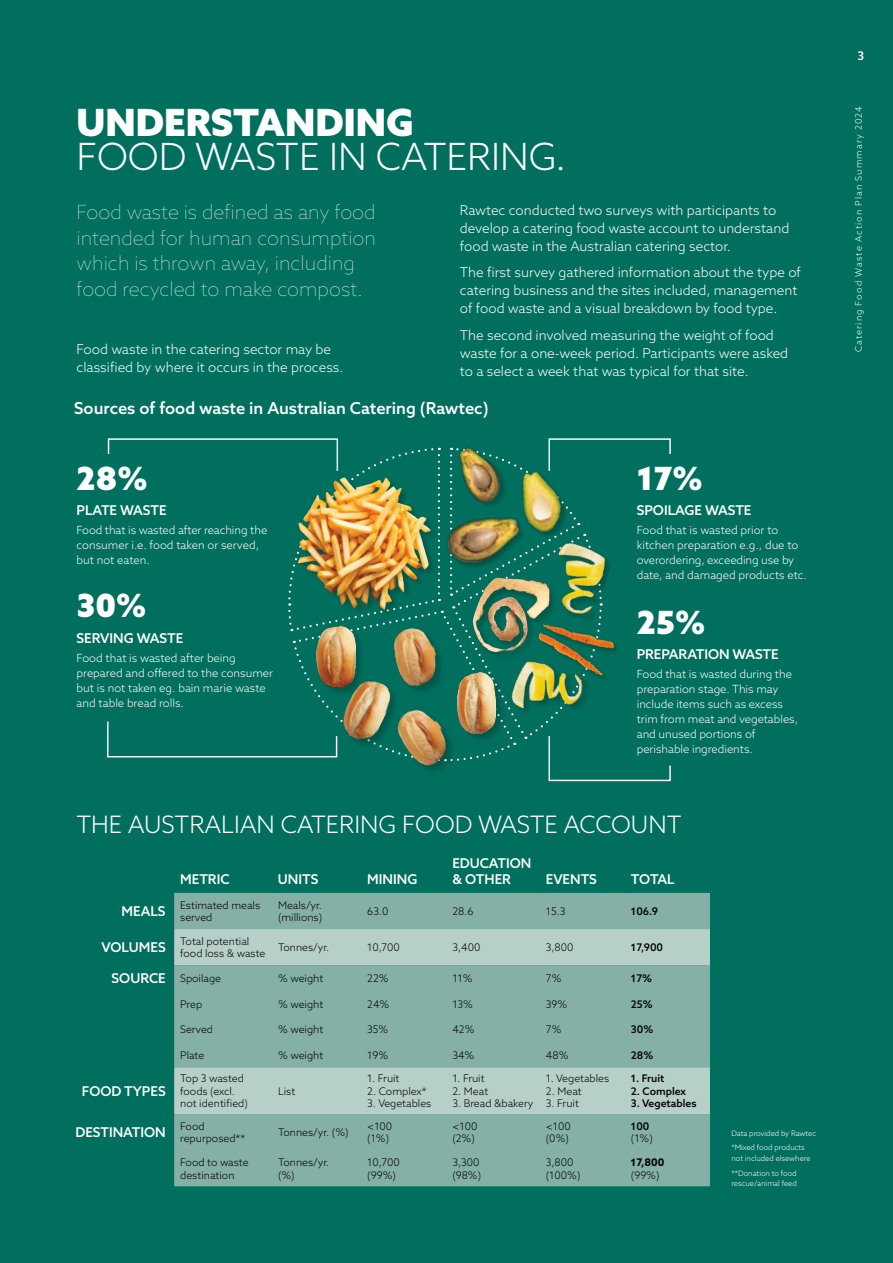
<style>
.page{position:relative;width:893px;height:1263px;background:#006f5d}
.page>*{position:absolute;margin:0;border:0;box-sizing:border-box;transform-origin:0 0}
.t1{font:300 37.5px "Azo Sans";color:#fff}
.t2{font:900 37.5px "Azo Sans";color:#fff}
.t3{font:900 31.95px "Azo Sans";color:#fff}
.t4{font:300 24px "Azo Sans";color:#fff}
.t5{font:100 19.5px/25.5px "Azo Sans";color:#fff}
.t6{font:500 16.5px "Azo Sans";color:#fff}
.t7{font:300 13.5px/18px "Azo Sans";color:#fff}
.t8{font:500 13.5px/16.2px "Azo Sans";color:#fff}
.t9{font:500 12px "Azo Sans";color:#fff}
.t10{font:300 11.25px/15px "Azo Sans";letter-spacing:-.005em;color:#fff}
.t11{font:300 10.5px/12.6px "Azo Sans";color:#000}
.t12{font:500 10.5px "Azo Sans";color:#000}
.t13{font:700 10.5px "Azo Sans";color:#000}
.t14{font:300 9px "Azo Sans";letter-spacing:.12em;color:#fff}
.t15{font:300 7.5px/14.7px "Azo Sans";letter-spacing:-.005em;color:#fff}
.s1{font-weight:500;font-size:13.5px;color:#fff}
</style>
<div class="page">
<svg style="left:107px;top:438px;width:564px;height:344px"></svg>
<div style="left:174px;top:893px;width:536px;height:293px;background:#84b0a6"></div>
<svg style="left:174px;top:929px;width:536px;height:185px;background:#9abdb5"></svg>
<div style="left:316px;top:626px;width:49px;height:71px;background:#000;opacity:.2"></div>
<img style="left:316px;top:626px;width:39px;height:61px">
<div style="left:395px;top:628px;width:51px;height:68px;background:#006f5d"></div>
<img style="left:388px;top:623px;width:55px;height:67px">
<div style="left:398px;top:709px;width:59px;height:66px;background:#006f5d"></div>
<img style="left:390px;top:701px;width:66px;height:70px">
<div style="left:343px;top:682px;width:57px;height:67px;background:#000;opacity:.2"></div>
<img style="left:336px;top:674px;width:61px;height:72px">
<div style="left:458px;top:673px;width:48px;height:71px;background:#000;opacity:.2"></div>
<img style="left:458px;top:673px;width:38px;height:61px">
<div style="left:299px;top:477px;width:140px;height:140px;background:#000;opacity:.2"></div>
<img style="left:294px;top:474px;width:145px;height:138px">
<img style="left:537px;top:536px;width:78px;height:61px">
<img style="left:505px;top:661px;width:87px;height:68px">
<img style="left:462px;top:570px;width:97px;height:91px">
<div style="left:539px;top:632px;width:73px;height:52px;background:#006d5b"></div>
<img style="left:534px;top:673px;width:70px;height:10px">
<img style="left:532px;top:597px;width:88px;height:76px">
<h1 class="t2" style="left:77px;top:108px;width:339px">UNDERSTANDING</h1>
<h1 class="t1" style="left:77px;top:140px;width:491px">FOOD WASTE IN CATERING.</h1>
<h3 class="t5" style="left:77px;top:201px;width:301px">Food waste is defined as any food intended for human consumption which is thrown away, including food recycled to make compost.</h3>
<p class="t7" style="left:460px;top:202px;width:331px">Rawtec conducted two surveys with participants to develop a catering food waste account to understand food waste in the Australian catering sector.</p>
<p class="t7" style="left:460px;top:264px;width:343px">The first survey gathered information about the type of catering business and the sites included, management of food waste and a visual breakdown by food type.</p>
<p class="t7" style="left:460px;top:327px;width:330px">The second involved measuring the weight of food waste for a one-week period. Participants were asked to a select a week that was typical for that site.</p>
<p class="t7" style="left:77px;top:341px;width:269px">Food waste in the catering sector may be classified by where it occurs in the process.</p>
<p class="t6" style="left:74px;top:401px;width:416px">Sources of food waste in Australian Catering (Rawtec)</p>
<h2 class="t3" style="left:77px;top:466px;width:73px">28%</h2>
<p class="t8" style="left:77px;top:503px;width:92px">PLATE WASTE</p>
<p class="t10" style="left:77px;top:524px;width:192px">Food that is wasted after reaching the consumer i.e. food taken or served, but not eaten.</p>
<h2 class="t3" style="left:77px;top:593px;width:71px">30%</h2>
<p class="t8" style="left:77px;top:631px;width:108px">SERVING WASTE</p>
<p class="t10" style="left:77px;top:651px;width:198px">Food that is wasted after being prepared and offered to the consumer but is not taken eg. bain marie waste and table bread rolls.</p>
<h2 class="t3" style="left:637px;top:466px;width:67px">17%</h2>
<p class="t8" style="left:637px;top:503px;width:116px">SPOILAGE WASTE</p>
<p class="t10" style="left:637px;top:524px;width:172px">Food that is wasted prior to kitchen preparation e.g., due to overordering, exceeding use by date, and damaged products etc.</p>
<h2 class="t3" style="left:637px;top:610px;width:70px">25%</h2>
<p class="t8" style="left:637px;top:647px;width:143px">PREPARATION WASTE</p>
<p class="t10" style="left:637px;top:668px;width:163px">Food that is wasted during the preparation stage. This may include items such as excess trim from meat and vegetables, and unused portions of perishable ingredients.</p>
<h3 class="t4" style="left:76px;top:814px;width:607px">THE AUSTRALIAN CATERING FOOD WASTE ACCOUNT</h3>
<p class="t8" style="left:180px;top:873px;width:51px">METRIC</p>
<p class="t8" style="left:278px;top:873px;width:42px">UNITS</p>
<p class="t8" style="left:367px;top:873px;width:52px">MINING</p>
<p class="t8" style="left:452px;top:856px;width:81px">EDUCATION &amp; OTHER</p>
<p class="t8" style="left:546px;top:873px;width:53px">EVENTS</p>
<p class="t8" style="left:631px;top:873px;width:45px">TOTAL</p>
<p class="t8" style="left:122px;top:904px;width:46px">MEALS</p>
<p class="t11" style="left:180px;top:899px;width:81px">Estimated meals served</p>
<p class="t11" style="left:278px;top:899px;width:46px">Meals/yr. (millions)</p>
<p class="t11" style="left:367px;top:906px;width:23px">63.0</p>
<p class="t11" style="left:452px;top:906px;width:23px">28.6</p>
<p class="t11" style="left:546px;top:906px;width:21px">15.3</p>
<p class="t12" style="left:631px;top:907px;width:29px">106.9</p>
<p class="t8" style="left:102px;top:940px;width:66px">VOLUMES</p>
<p class="t11" style="left:180px;top:935px;width:87px">Total potential food loss &amp; waste</p>
<p class="t11" style="left:278px;top:942px;width:53px">Tonnes/yr.</p>
<p class="t11" style="left:367px;top:942px;width:34px">10,700</p>
<p class="t11" style="left:452px;top:942px;width:30px">3,400</p>
<p class="t11" style="left:546px;top:942px;width:29px">3,800</p>
<p class="t12" style="left:631px;top:943px;width:34px">17,900</p>
<p class="t11" style="left:112px;top:973px;width:111px"><span class="s1">SOURCE</span> Spoilage</p>
<p class="t11" style="left:278px;top:973px;width:47px">% weight</p>
<p class="t11" style="left:367px;top:973px;width:23px">22%</p>
<p class="t11" style="left:452px;top:973px;width:22px">11%</p>
<p class="t11" style="left:546px;top:973px;width:17px">7%</p>
<p class="t12" style="left:631px;top:974px;width:23px">17%</p>
<p class="t11" style="left:180px;top:998px;width:24px">Prep</p>
<p class="t11" style="left:278px;top:998px;width:47px">% weight</p>
<p class="t11" style="left:367px;top:998px;width:24px">24%</p>
<p class="t11" style="left:452px;top:998px;width:22px">13%</p>
<p class="t11" style="left:546px;top:998px;width:23px">39%</p>
<p class="t12" style="left:631px;top:999px;width:23px">25%</p>
<p class="t11" style="left:180px;top:1024px;width:34px">Served</p>
<p class="t11" style="left:278px;top:1024px;width:47px">% weight</p>
<p class="t11" style="left:367px;top:1024px;width:23px">35%</p>
<p class="t11" style="left:452px;top:1024px;width:24px">42%</p>
<p class="t11" style="left:546px;top:1024px;width:17px">7%</p>
<p class="t12" style="left:631px;top:1025px;width:24px">30%</p>
<p class="t11" style="left:180px;top:1049px;width:26px">Plate</p>
<p class="t11" style="left:278px;top:1049px;width:47px">% weight</p>
<p class="t11" style="left:367px;top:1049px;width:23px">19%</p>
<p class="t11" style="left:452px;top:1049px;width:24px">34%</p>
<p class="t11" style="left:546px;top:1049px;width:24px">48%</p>
<p class="t12" style="left:631px;top:1050px;width:24px">28%</p>
<p class="t8" style="left:82px;top:1084px;width:85px">FOOD TYPES</p>
<p class="t11" style="left:180px;top:1073px;width:69px">Top 3 wasted foods (excl. not identified)</p>
<p class="t11" style="left:546px;top:1073px;width:65px">1. Vegetables</p>
<p class="t11" style="left:546px;top:1085px;width:37px">2. Meat</p>
<p class="t11" style="left:546px;top:1098px;width:35px">3. Fruit</p>
<p class="t11" style="left:367px;top:1073px;width:34px">1. Fruit</p>
<p class="t11" style="left:367px;top:1085px;width:61px">2. Complex*</p>
<p class="t11" style="left:367px;top:1098px;width:66px">3. Vegetables</p>
<p class="t11" style="left:452px;top:1073px;width:34px">1. Fruit</p>
<p class="t11" style="left:452px;top:1085px;width:37px">2. Meat</p>
<p class="t11" style="left:452px;top:1098px;width:83px">3. Bread &amp;bakery</p>
<p class="t12" style="left:631px;top:1074px;width:35px">1. Fruit</p>
<p class="t12" style="left:631px;top:1086px;width:57px">2. Complex</p>
<p class="t12" style="left:631px;top:1099px;width:67px">3. Vegetables</p>
<p class="t11" style="left:278px;top:1085px;width:19px">List</p>
<p class="t8" style="left:75px;top:1125px;width:92px">DESTINATION</p>
<p class="t11" style="left:180px;top:1120px;width:67px">Food repurposed**</p>
<p class="t11" style="left:278px;top:1127px;width:72px">Tonnes/yr. (%)</p>
<p class="t11" style="left:367px;top:1120px;width:27px">&lt;100 (1%)</p>
<p class="t11" style="left:452px;top:1120px;width:27px">&lt;100 (2%)</p>
<p class="t11" style="left:546px;top:1120px;width:27px">&lt;100 (0%)</p>
<p class="t12" style="left:631px;top:1122px;width:20px">100</p>
<p class="t11" style="left:631px;top:1133px;width:23px">(1%)</p>
<p class="t11" style="left:180px;top:1157px;width:70px">Food to waste destination</p>
<p class="t11" style="left:278px;top:1157px;width:53px">Tonnes/yr. (%)</p>
<p class="t11" style="left:367px;top:1157px;width:34px">10,700 (99%)</p>
<p class="t11" style="left:452px;top:1157px;width:30px">3,300 (98%)</p>
<p class="t11" style="left:546px;top:1157px;width:36px">3,800 (100%)</p>
<p class="t13" style="left:631px;top:1158px;width:35px">17,800</p>
<p class="t11" style="left:631px;top:1169px;width:30px">(99%)</p>
<p class="t15" style="left:731px;top:1126px;width:86px">Data provided by Rawtec *Mixed food products</p>
<p class="t15" style="left:731px;top:1151px;width:81px">not included elsewhere **Donation to food</p>
<p class="t15" style="left:731px;top:1177px;width:67px">rescue/animal feed</p>
<p class="t9" style="left:857px;top:51px;width:8px">3</p>
<p class="t14" style="left:855px;top:352px;width:248px;rotate:-90deg">Catering Food Waste Action Plan Summary 2024</p>
</div>
